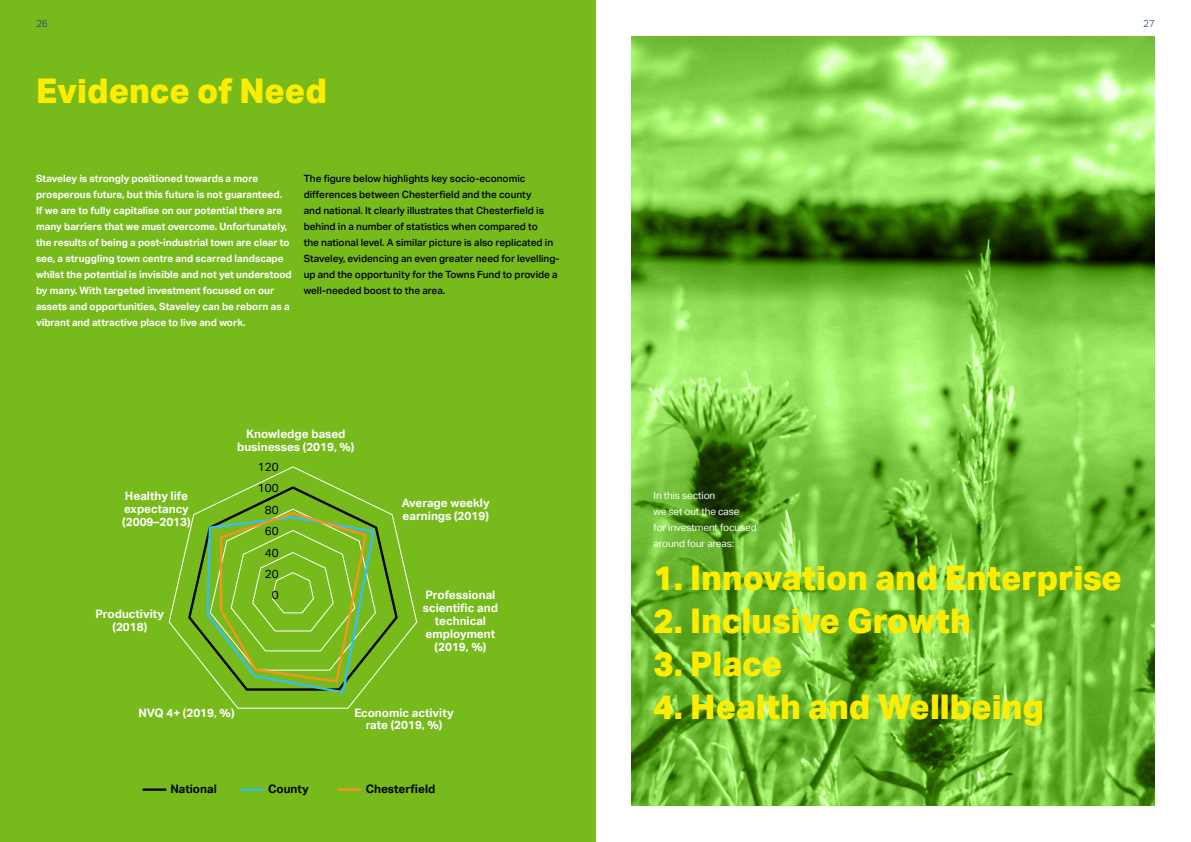
<style>
.page{position:relative;width:1191px;height:842px;background:#fff}
.page>*{position:absolute;margin:0;border:0;box-sizing:border-box;transform-origin:0 0}
.t1{font:800 34px "Aktiv Grotesk";color:#ffed00}
.t2{font:700 11.7px/12.9px "Aktiv Grotesk";color:#fff;text-align:center}
.t3{font:700 11.7px "Aktiv Grotesk";color:#000}
.t4{font:11.7px/21.4px "Aktiv Grotesk";color:#000;text-align:right}
.t5{font:700 10px/16px "Aktiv Grotesk";color:#fff}
.t6{font:500 10px/16px "Aktiv Grotesk";color:#000}
.t7{font:10px/16px "Aktiv Grotesk";letter-spacing:-.01em;color:#fff}
.t8{font:300 10px "Aktiv Grotesk";color:#1a4280}
</style>
<div class="page">
<div style="left:0;top:0;width:595px;height:842px;background:#77ba1c"></div>
<img style="left:631px;top:36px;width:524px;height:770px">
<svg style="left:169px;top:466px;width:248px;height:242px"></svg>
<svg style="left:205px;top:509px;width:171px;height:186px"></svg>
<hr style="left:143px;top:788px;width:23px;height:3px;background:#000">
<hr style="left:240px;top:788px;width:24px;height:3px;background:#38bff0">
<hr style="left:338px;top:788px;width:23px;height:3px;background:#f7931e">
<p class="t8" style="left:36px;top:18px;width:13px">26</p>
<p class="t8" style="left:1143px;top:18px;width:13px">27</p>
<h1 class="t1" style="left:36px;top:71px;width:292px">Evidence of Need</h1>
<p class="t5" style="left:36px;top:171px;width:257px">Staveley is strongly positioned towards a more prosperous future, but this future is not guaranteed.<br>If we are to fully capitalise on our potential there are many barriers that we must overcome. Unfortunately, the results of being a post-industrial town are clear to see, a struggling town centre and scarred landscape whilst the potential is invisible and not yet understood by many. With targeted investment focused on our assets and opportunities, Staveley can be reborn as a vibrant and attractive place to live and work.</p>
<p class="t6" style="left:304px;top:171px;width:257px">The figure below highlights key socio-economic differences between Chesterfield and the county<br>and national. It clearly illustrates that Chesterfield is behind in a number of statistics when compared to<br>the national level. A similar picture is also replicated in Staveley, evidencing an even greater need for levelling&shy;up and the opportunity for the Towns Fund to provide a well-needed boost to the area.</p>
<p class="t2" style="left:122px;top:490px;width:70px;text-align:left">Healthy life expectancy (2009–2013)</p>
<p class="t2" style="left:96px;top:607px;width:70px">Productivity (2018)</p>
<p class="t2" style="left:237px;top:428px;width:119px">Knowledge based businesses (2019, %)</p>
<p class="t4" style="left:258px;top:456px;width:22px">120<br>100<br>80<br>60<br>40<br>20<br>0</p>
<p class="t2" style="left:402px;top:496px;width:89px;text-align:left">Average weekly earnings (2019)</p>
<p class="t2" style="left:423px;top:588px;width:76px">Professional scientific and technical employment (2019, %)</p>
<p class="t2" style="left:138px;top:706px;width:97px">NVQ 4+ (2019, %)</p>
<p class="t3" style="left:170px;top:782px;width:48px">National</p>
<p class="t2" style="left:354px;top:706px;width:101px">Economic activity rate (2019, %)</p>
<p class="t3" style="left:268px;top:782px;width:42px">County</p>
<p class="t3" style="left:366px;top:782px;width:71px">Chesterfield</p>
<p class="t7" style="left:653px;top:488px;width:104px">In this section<br>we set out the case<br>for investment focused around four areas:</p>
<h1 class="t1" style="left:653px;top:558px;width:470px">1. Innovation and Enterprise</h1>
<h1 class="t1" style="left:653px;top:601px;width:319px">2. Inclusive Growth</h1>
<h1 class="t1" style="left:653px;top:644px;width:130px">3. Place</h1>
<h1 class="t1" style="left:653px;top:687px;width:392px">4. Health and Wellbeing</h1>
</div>
